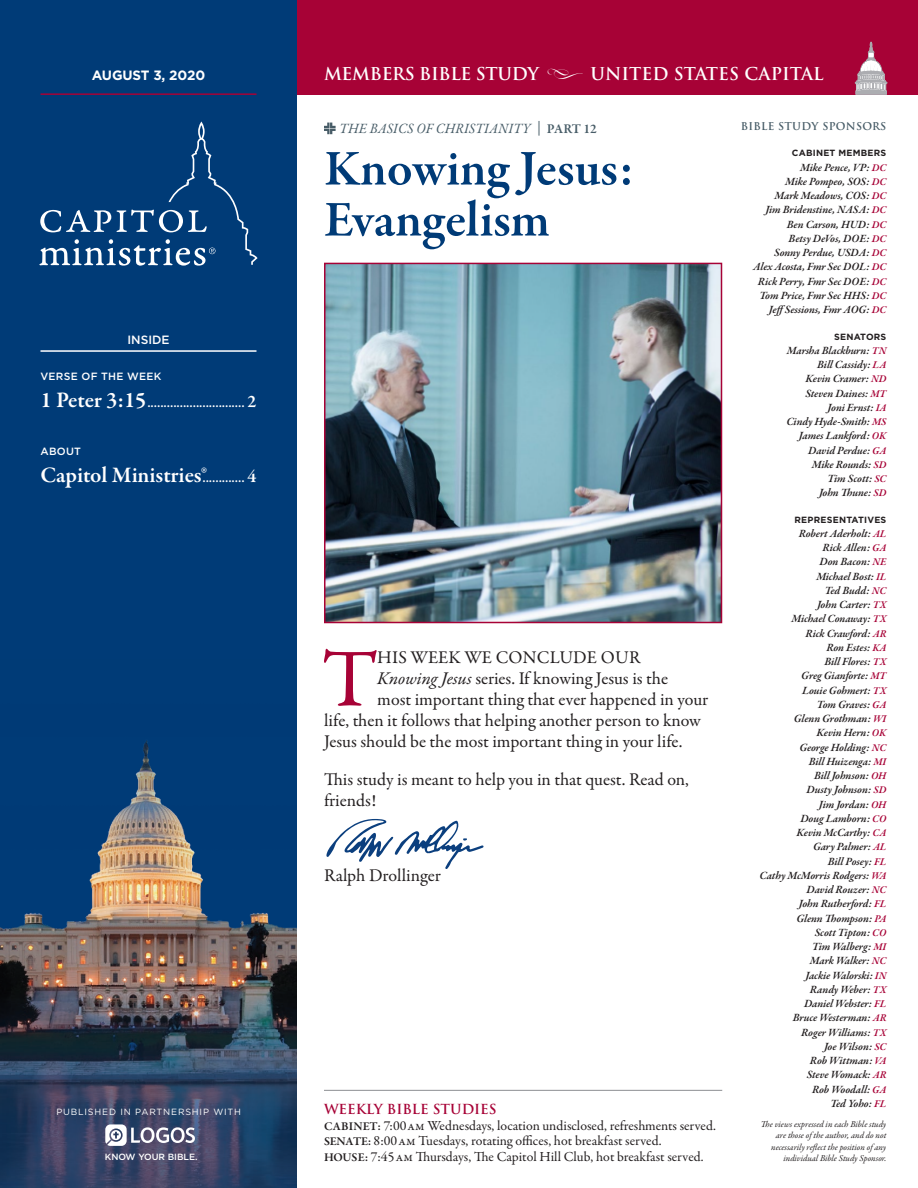
<style>
.page{position:relative;width:918px;height:1188px;background:#fff}
.page>*{position:absolute;margin:0;border:0;box-sizing:border-box;transform-origin:0 0}
.Preamble_Body{font:82.8px "Garamond Premr Pro";color:#a70236}
.Headline{font:600 51px/51px "Garamond Premr Pro";letter-spacing:-.005em;color:#003b77}
.t1{font:600 22.5px "Garamond Premr Pro";letter-spacing:-.005em;color:#fff}
.Preamble_Body-2{font:18px/21px "Garamond Premr Pro";color:#231f20}
.t2{font:700 17.25px "Trajan";letter-spacing:-.02em;color:#fff}
.t3{font:italic 14.25px "Garamond Premr Pro";letter-spacing:.015em;color:#475c67;scale:.95 1}
.t4{font:13.8px/15.8px "Garamond Premr Pro";color:#231f20}
.t5{font:600 13.5px "Garamond Premr Pro";color:#fff}
.t6{font:700 13.5px "Trajan";color:#a70236}
.t7{font:700 13.5px "Gotham";letter-spacing:-.01em;color:#fff}
.t8{font:500 12px "Gotham";color:#fff}
.t9{font:italic 600 11.25px/14.2px "Garamond Premr Pro";letter-spacing:-.01em;color:#231f20;text-align:right}
.Category{font:500 10.5px "Gotham";letter-spacing:.025em;color:#fff}
.t10{font:700 10.5px "Trajan";letter-spacing:.025em;color:#475c67}
.t11{font:italic 9px/11.2px "Garamond Premr Pro";color:#231f20;text-align:right}
.t12{font:700 9px "Gotham";letter-spacing:.025em;color:#231f20}
.t13{font:9px "Gotham";letter-spacing:.09em;color:#fff}
.t14{font:500 9px "Gotham";color:#fff}
.s1{font-size:22.5px}
.s2{font-size:18px}
.s3{font-size:13.5px}
.s4{font-family:"Daughter Flourish";font-weight:400;font-size:25.5px}
.s5{font-size:15px}
.s6{font-weight:600;font-style:normal;font-size:13.5px}
.s7{font-style:italic}
.s8{font-weight:600;font-size:12px}
.s9{font-size:10.5px;color:#a70236}
</style>
<div class="page">
<div style="left:0;top:0;width:297px;height:1188px;background:#003b77"></div>
<div style="left:297px;top:0;width:621px;height:94px;background:#a70236"></div>
<svg style="left:39px;top:122px;width:219px;height:144px"></svg>
<svg style="left:855px;top:42px;width:32px;height:53px"></svg>
<hr style="left:324px;top:1090px;width:398px;height:1px;background:#939598">
<hr style="left:40px;top:93px;width:216px;height:2px;background:#a70236">
<img style="left:0;top:740px;width:297px;height:448px">
<hr style="left:40px;top:350px;width:216px;height:2px;background:#fff">
<svg style="left:324px;top:123px;width:12px;height:11px"></svg>
<svg style="left:105px;top:1124px;width:90px;height:22px"></svg>
<img style="left:327px;top:266px;width:392px;height:354px">
<div style="left:324px;top:263px;width:398px;height:360px;border:2px solid #a70236"></div>
<svg style="left:326px;top:819px;width:158px;height:50px"></svg>
<p class="t7" style="left:92px;top:66px;width:115px">AUGUST 3, 2020</p>
<p class="t8" style="left:127px;top:331px;width:44px">INSIDE</p>
<p class="Category" style="left:40px;top:369px;width:122px">VERSE OF THE WEEK</p>
<p class="t5" style="left:40px;top:394px;width:218px"><span class="s1">1 Peter 3:15</span>.............................. <span class="s2">2</span></p>
<p class="Category" style="left:40px;top:445px;width:42px">ABOUT</p>
<p class="t1" style="left:40px;top:462px;width:218px">Capitol Ministries®<span class="s3">.............</span> <span class="s2">4</span></p>
<p class="t13" style="left:56px;top:1106px;width:186px">PUBLISHED IN PARTNERSHIP WITH</p>
<p class="t14" style="left:105px;top:1151px;width:94px">KNOW YOUR BIBLE.</p>
<h3 class="t2" style="left:324px;top:63px;width:501px">MEMBERS BIBLE STUDY <span class="s4">&amp;</span> UNITED STATES CAPITAL</h3>
<p class="t3" style="left:339px;top:120px;width:273px">THE BASICS OF CHRISTIANITY <span class="s5">|</span> <span class="s6">PART 12</span></p>
<p class="Headline" style="left:324px;top:144px;width:311px">Knowing Jesus:<br>Evangelism</p>
<p class="Preamble_Body" style="left:322px;top:629px;width:57px">T</p>
<p class="Preamble_Body-2" style="left:377px;top:648px;width:265px">HIS WEEK WE CONCLUDE OUR</p>
<p class="Preamble_Body-2" style="left:377px;top:669px;width:292px"><span class="s7">Knowing Jesus</span> series. If knowing Jesus is the</p>
<p class="Preamble_Body-2" style="left:377px;top:690px;width:332px">most important thing that ever happened in your</p>
<p class="Preamble_Body-2" style="left:324px;top:711px;width:379px">life, then it follows that helping another person to know</p>
<p class="Preamble_Body-2" style="left:324px;top:732px;width:360px">Jesus should be the most important thing in your life.</p>
<p class="Preamble_Body-2" style="left:324px;top:769px;width:367px">This study is meant to help you in that quest. Read on, friends!</p>
<p class="Preamble_Body-2" style="left:324px;top:865px;width:118px">Ralph Drollinger</p>
<p class="t6" style="left:324px;top:1100px;width:174px">WEEKLY BIBLE STUDIES</p>
<p class="t4" style="left:324px;top:1118px;width:394px"><span class="s8">CABINET:</span> 7:00<span class="s3">am</span> Wednesdays, location undisclosed, refreshments served.<br><span class="s8">SENATE:</span> 8:00<span class="s3">am</span> Tuesdays, rotating offices, hot breakfast served.<br><span class="s8">HOUSE:</span> 7:45<span class="s3">am</span> Thursdays, The Capitol Hill Club, hot breakfast served<span class="s3">.</span></p>
<p class="t10" style="left:741px;top:119px;width:147px">BIBLE STUDY SPONSORS</p>
<p class="t12" style="left:792px;top:147px;width:96px">CABINET MEMBERS</p>
<p class="t9" style="left:753px;top:161px;width:135px">Mike Pence, VP: <span class="s9">DC<br></span>Mike Pompeo, SOS: <span class="s9">DC<br></span>Mark Meadows, COS: <span class="s9">DC<br></span>Jim Bridenstine, NASA: <span class="s9">DC<br></span>Ben Carson, HUD: <span class="s9">DC<br></span>Betsy DeVos, DOE: <span class="s9">DC<br></span>Sonny Perdue, USDA: <span class="s9">DC<br></span>Alex Acosta, Fmr Sec DOL: <span class="s9">DC<br></span>Rick Perry, Fmr Sec DOE: <span class="s9">DC<br></span>Tom Price, Fmr Sec HHS: <span class="s9">DC<br></span>JeffSessions, Fmr AOG: <span class="s9">DC</span></p>
<p class="t12" style="left:834px;top:330px;width:54px">SENATORS</p>
<p class="t9" style="left:786px;top:344px;width:101px">Marsha Blackburn: <span class="s9">TN<br></span>Bill Cassidy: <span class="s9">LA<br></span>Kevin Cramer: <span class="s9">ND<br></span>Steven Daines: <span class="s9">MT<br></span>Joni Ernst: <span class="s9">IA<br></span>Cindy Hyde-Smith: <span class="s9">MS<br></span>James Lankford: <span class="s9">OK<br></span>David Perdue: <span class="s9">GA<br></span>Mike Rounds: <span class="s9">SD<br></span>Tim Scott: <span class="s9">SC<br></span>John Thune: <span class="s9">SD</span></p>
<p class="t12" style="left:795px;top:514px;width:93px">REPRESENTATIVES</p>
<p class="t9" style="left:760px;top:527px;width:128px">Robert Aderholt: <span class="s9">AL<br></span>Rick Allen: <span class="s9">GA<br></span>Don Bacon: <span class="s9">NE<br></span>Michael Bost: <span class="s9">IL<br></span>Ted Budd: <span class="s9">NC<br></span>John Carter: <span class="s9">TX<br></span>Michael Conaway: <span class="s9">TX<br></span>Rick Crawford: <span class="s9">AR<br></span>Ron Estes: <span class="s9">KA<br></span>Bill Flores: <span class="s9">TX<br></span>Greg Gianforte: <span class="s9">MT<br></span>Louie Gohmert: <span class="s9">TX<br></span>Tom Graves: <span class="s9">GA<br></span>Glenn Grothman: <span class="s9">WI<br></span>Kevin Hern: <span class="s9">OK<br></span>George Holding: <span class="s9">NC<br></span>Bill Huizenga: <span class="s9">MI<br></span>Bill Johnson: <span class="s9">OH<br></span>Dusty Johnson: <span class="s9">SD<br></span>Jim Jordan: <span class="s9">OH<br></span>Doug Lamborn: <span class="s9">CO<br></span>Kevin McCarthy: <span class="s9">CA<br></span>Gary Palmer: <span class="s9">AL<br></span>Bill Posey: <span class="s9">FL<br></span>Cathy McMorris Rodgers: <span class="s9">WA<br></span>David Rouzer: <span class="s9">NC<br></span>John Rutherford: <span class="s9">FL<br></span>Glenn Thompson: <span class="s9">PA<br></span>Scott Tipton: <span class="s9">CO<br></span>Tim Walberg: <span class="s9">MI<br></span>Mark Walker: <span class="s9">NC<br></span>Jackie Walorski: <span class="s9">IN<br></span>Randy Weber: <span class="s9">TX<br></span>Daniel Webster: <span class="s9">FL<br></span>Bruce Westerman: <span class="s9">AR<br></span>Roger Williams: <span class="s9">TX<br></span>Joe Wilson: <span class="s9">SC<br></span>Rob Wittman: <span class="s9">VA<br></span>Steve Womack: <span class="s9">AR<br></span>Rob Woodall: <span class="s9">GA</span></p>
<p class="t9" style="left:830px;top:1097px;width:58px">Ted Yoho: <span class="s9">FL</span></p>
<p class="t11" style="left:761px;top:1119px;width:127px">The views expressed in each Bible study are those of the author, and do not necessarily reflect the position of any individual Bible Study Sponsor.</p>
</div>
